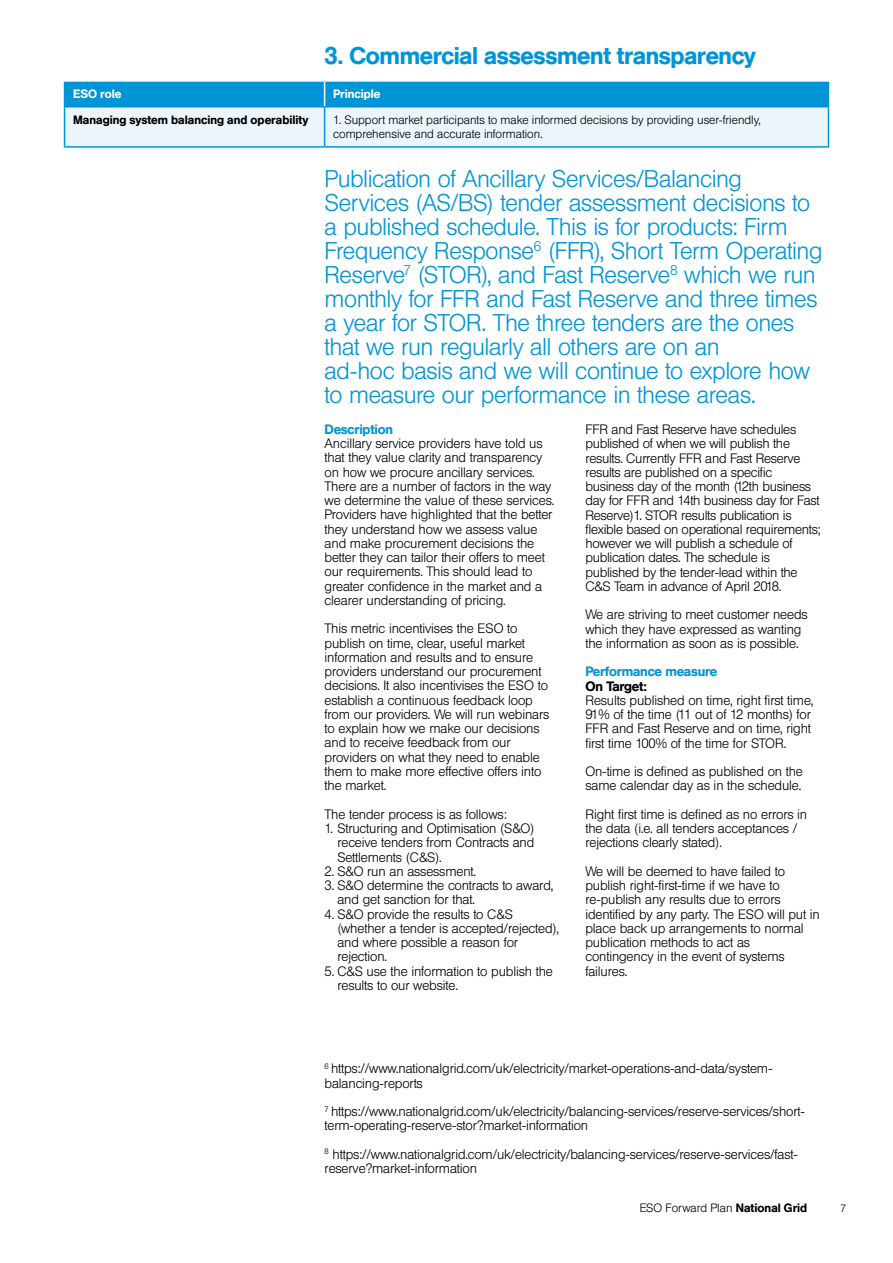
<style>
.page{position:relative;width:893px;height:1263px;background:#fff}
.page>*{position:absolute;margin:0;border:0;box-sizing:border-box;transform-origin:0 0}
.t1{font:300 24px/24px "Helvetica BQ";letter-spacing:-.02em;color:#0095d7}
.t2{font:500 24px "Helvetica BQ";letter-spacing:-.01em;color:#0095d7}
.t3{font:300 13.5px/14.2px "Helvetica BQ";letter-spacing:-.01em;color:#000}
.t4{font:500 13.5px "Helvetica BQ";letter-spacing:-.01em;color:#0095d7}
.t5{font:500 13.5px "Helvetica BQ";letter-spacing:-.01em;color:#000}
.t6{font:300 12px/14.2px "Helvetica BQ";color:#000}
.t7{font:500 12px "Helvetica BQ";letter-spacing:.005em;color:#000}
.t8{font:500 12px "Helvetica BQ";letter-spacing:.005em;color:#fff}
.t9{font:300 10.5px "Helvetica BQ";color:#000}
.s1{font-weight:500}
</style>
<div class="page">
<svg style="left:64px;top:81px;width:765px;height:65px;background:#90cfed"></svg>
<hr style="left:325px;top:80px;width:504px;height:2px;background:#fff">
<hr style="left:64px;top:108px;width:1px;height:38px;background:#0095d7">
<hr style="left:64px;top:106px;width:261px;height:2px;background:#0095d7">
<hr style="left:64px;top:146px;width:261px;height:2px;background:#0095d7">
<hr style="left:324px;top:108px;width:1px;height:38px;background:#0095d7">
<hr style="left:828px;top:108px;width:1px;height:38px;background:#0095d7">
<hr style="left:325px;top:106px;width:504px;height:2px;background:#0095d7">
<hr style="left:325px;top:146px;width:504px;height:2px;background:#0095d7">
<h1 class="t2" style="left:325px;top:42px;width:433px">3. Commercial assessment transparency</h1>
<p class="t8" style="left:73px;top:87px;width:50px">ESO role</p>
<p class="t8" style="left:333px;top:87px;width:49px">Principle</p>
<p class="t7" style="left:73px;top:113px;width:237px">Managing system balancing and operability</p>
<p class="t6" style="left:333px;top:113px;width:429px">1. Support market participants to make informed decisions by providing user-friendly, comprehensive and accurate information.</p>
<p class="t1" style="left:325px;top:167px;width:499px">Publication of Ancillary Services/Balancing Services (AS/BS) tender assessment decisions to a published schedule. This is for products: Firm Frequency Response<sup>6</sup> (FFR), Short Term Operating Reserve<sup>7</sup> (STOR), and Fast Reserve<sup>8</sup> which we run monthly for FFR and Fast Reserve and three times a year for STOR. The three tenders are the ones that we run regularly all others are on an<br>ad-hoc basis and we will continue to explore how to measure our performance in these areas.</p>
<p class="t4" style="left:325px;top:421px;width:70px">Description</p>
<p class="t3" style="left:325px;top:436px;width:231px">Ancillary service providers have told us that they value clarity and transparency on how we procure ancillary services.<br>There are a number of factors in the way we determine the value of these services.<br>Providers have highlighted that the better they understand how we assess value and make procurement decisions the better they can tailor their offers to meet our requirements. This should lead to greater confidence in the market and a clearer understanding of pricing.</p>
<p class="t3" style="left:325px;top:622px;width:226px">This metric incentivises the ESO to publish on time, clear, useful market information and results and to ensure providers understand our procurement decisions. It also incentivises the ESO to establish a continuous feedback loop from our providers. We will run webinars to explain how we make our decisions and to receive feedback from our providers on what they need to enable them to make more effective offers into the market.</p>
<p class="t3" style="left:325px;top:807px;width:184px">The tender process is as follows:</p>
<p class="t3" style="left:337px;top:821px;width:198px;text-align:justify;text-indent:-13px">1. Structuring and Optimisation (S&amp;O) receive tenders from Contracts and Settlements (C&amp;S).</p>
<p class="t3" style="left:325px;top:864px;width:153px">2. S&amp;O run an assessment.</p>
<p class="t3" style="left:337px;top:878px;width:217px;text-indent:-13px">3. S&amp;O determine the contracts to award, and get sanction for that.</p>
<p class="t3" style="left:337px;top:907px;width:223px;text-indent:-13px">4. S&amp;O provide the results to C&amp;S (whether a tender is accepted/rejected), and where possible a reason for rejection.</p>
<p class="t3" style="left:337px;top:964px;width:217px;text-indent:-13px">5. C&amp;S use the information to publish the results to our website.</p>
<p class="t3" style="left:585px;top:422px;width:237px">FFR and Fast Reserve have schedules published of when we will publish the results. Currently FFR and Fast Reserve results are published on a specific business day of the month (12th business day for FFR and 14th business day for Fast Reserve)1. STOR results publication is flexible based on operational requirements; however we will publish a schedule of publication dates. The schedule is published by the tender-lead within the C&amp;S Team in advance of April 2018.</p>
<p class="t3" style="left:585px;top:608px;width:224px">We are striving to meet customer needs which they have expressed as wanting the information as soon as is possible.</p>
<p class="t4" style="left:585px;top:664px;width:133px">Performance measure</p>
<p class="t5" style="left:585px;top:678px;width:63px">On Target:</p>
<p class="t3" style="left:585px;top:693px;width:230px">Results published on time, right first time, 91% of the time (11 out of 12 months) for FFR and Fast Reserve and on time, right first time 100% of the time for STOR.</p>
<p class="t3" style="left:585px;top:765px;width:219px">On-time is defined as published on the same calendar day as in the schedule.</p>
<p class="t3" style="left:585px;top:807px;width:223px">Right first time is defined as no errors in the data (i.e. all tenders acceptances / rejections clearly stated).</p>
<p class="t3" style="left:585px;top:864px;width:236px">We will be deemed to have failed to publish right-first-time if we have to re-publish any results due to errors identified by any party. The ESO will put in place back up arrangements to normal publication methods to act as contingency in the event of systems failures.</p>
<p class="t3" style="left:325px;top:1062px;width:449px"><sup>6</sup> https://www.nationalgrid.com/uk/electricity/market-operations-and-data/system&shy;balancing-reports</p>
<p class="t3" style="left:325px;top:1104px;width:482px"><sup>7</sup> https://www.nationalgrid.com/uk/electricity/balancing-services/reserve-services/short&shy;term-operating-reserve-stor?market-information</p>
<p class="t3" style="left:325px;top:1147px;width:475px"><sup>8</sup> https://www.nationalgrid.com/uk/electricity/balancing-services/reserve-services/fast&shy;reserve?market-information</p>
<p class="t6" style="left:640px;top:1201px;width:169px">ESO Forward Plan <span class="s1">National Grid</span></p>
<p class="t9" style="left:840px;top:1202px;width:7px">7</p>
</div>
